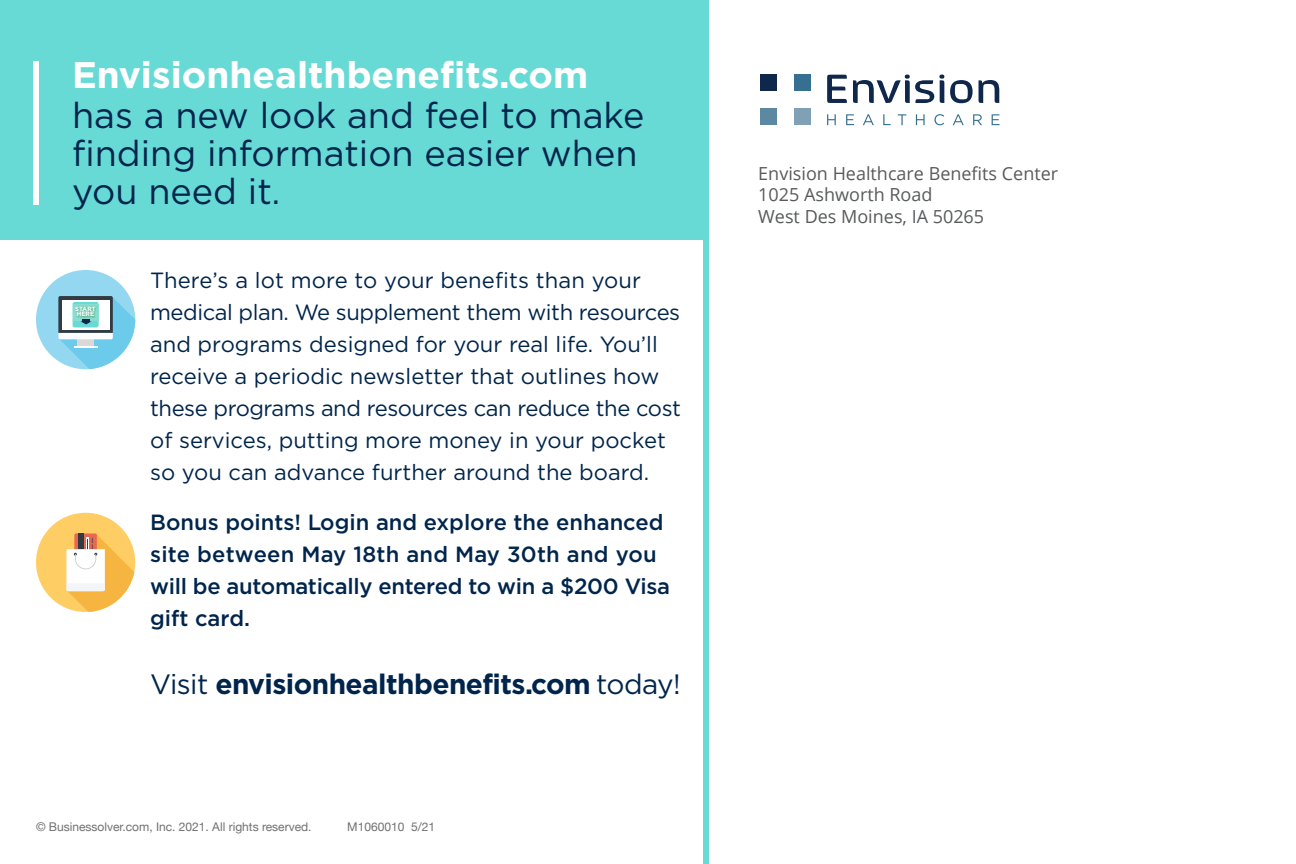
<style>
.page{position:relative;width:1296px;height:864px;background:#fff}
.page>*{position:absolute;margin:0;border:0;box-sizing:border-box;transform-origin:0 0}
.t1{font:700 37px "Gotham";color:#fff}
.t2{font:36px/38px "Gotham";color:#00254c}
.t3{font:700 28px "Gotham";letter-spacing:-.02em;color:#00254c}
.t4{font:22px/32px "Gotham";color:#00254c}
.t5{font:500 22px/32px "Gotham";color:#00254c}
.t6{font:18px "Open Sans";color:#585a5b}
.t7{font:12px "Helvetica Neue";color:#727071}
.t8{font:700 6.2px/5.4px "Gotham";color:#fff}
.s1{font-size:34px}
.s2{font-weight:400}
</style>
<div class="page">
<div style="left:0;top:0;width:704px;height:239px;background:#68dad6"></div>
<svg style="left:827px;top:75px;width:20px;height:28px"></svg>
<svg style="left:853px;top:75px;width:91px;height:28px"></svg>
<svg style="left:950px;top:80px;width:23px;height:23px"></svg>
<svg style="left:979px;top:80px;width:20px;height:23px"></svg>
<div style="left:760px;top:108px;width:17px;height:17px;background:#5c88a1"></div>
<div style="left:794px;top:108px;width:17px;height:17px;background:#7fa0b5"></div>
<div style="left:760px;top:74px;width:17px;height:17px;background:#0e274b"></div>
<div style="left:794px;top:74px;width:17px;height:17px;background:#366f8f"></div>
<svg style="left:827px;top:114px;width:9px;height:11px"></svg>
<svg style="left:846px;top:114px;width:8px;height:11px"></svg>
<svg style="left:863px;top:114px;width:11px;height:11px"></svg>
<svg style="left:883px;top:114px;width:8px;height:11px"></svg>
<svg style="left:898px;top:114px;width:8px;height:11px"></svg>
<svg style="left:916px;top:114px;width:9px;height:11px"></svg>
<svg style="left:934px;top:114px;width:10px;height:11px"></svg>
<svg style="left:953px;top:114px;width:11px;height:11px"></svg>
<svg style="left:973px;top:114px;width:9px;height:11px"></svg>
<svg style="left:992px;top:114px;width:8px;height:11px"></svg>
<div style="left:703px;top:0;width:5px;height:864px;background:#68dad6"></div>
<div style="left:33px;top:61px;width:6px;height:143px;background:#fff"></div>
<div style="left:36px;top:513px;width:99px;height:99px;background:#fece64;border-radius:50%"></div>
<svg style="left:66px;top:534px;width:68px;height:78px"></svg>
<div style="left:36px;top:270px;width:99px;height:99px;background:#93d8f0;border-radius:50%"></div>
<svg style="left:58px;top:296px;width:77px;height:73px"></svg>
<p class="t1" style="left:72px;top:54px;width:518px">Envisionhealthbenefits.com</p>
<p class="t2" style="left:72px;top:95px;width:574px">has a new look and feel to make finding information easier when you need it<span class="s1">.</span></p>
<p class="t8" style="left:75px;top:306px;width:22px">START<br>HERE</p>
<p class="t4" style="left:150px;top:264px;width:532px">There’s a lot more to your benefits than your medical plan. We supplement them with resources and programs designed for your real life. You’ll receive a periodic newsletter that outlines how these programs and resources can reduce the cost of services, putting more money in your pocket so you can advance further around the board.</p>
<p class="t5" style="left:150px;top:506px;width:521px">Bonus points! Login and explore the enhanced site between May 18th and May 30th and you will be automatically entered to win a $200 Visa gift card.</p>
<p class="t3" style="left:150px;top:668px;width:532px"><span class="s2">Visit</span> envisionhealthbenefits.com <span class="s2">today!</span></p>
<p class="t7" style="left:36px;top:818px;width:277px">© Businessolver.com, Inc. 2021. All rights reserved.</p>
<p class="t7" style="left:347px;top:818px;width:89px">M1060010 5/21</p>
<p class="t6" style="left:758px;top:161px;width:301px">Envision Healthcare Benefits Center</p>
<p class="t6" style="left:758px;top:183px;width:176px">1025 Ashworth Road</p>
<p class="t6" style="left:758px;top:204px;width:227px">West Des Moines, IA 50265</p>
</div>
